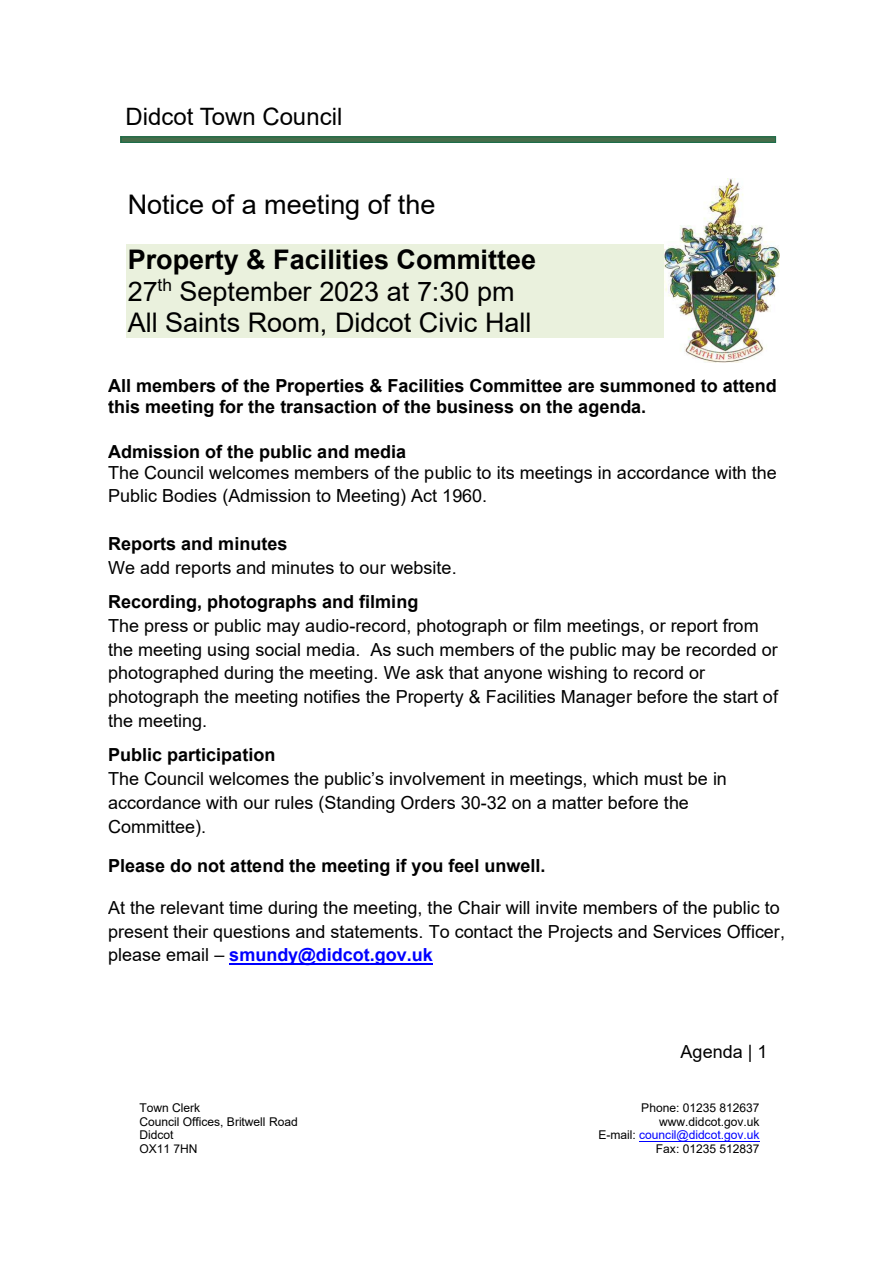
<style>
.page{position:relative;width:893px;height:1263px;background:#fff}
.page>*{position:absolute;margin:0;border:0;box-sizing:border-box;transform-origin:0 0}
.t1{font:27px/31px "Arial";color:#000}
.t2{font:24px "Arial";color:#000}
.t3{font:18px/23.9px "Arial";color:#000}
.t4{font:700 18px/20.7px "Arial";color:#000}
.t5{font:12px/13.8px "Arial";letter-spacing:-.005em;color:#000}
.s1{font-weight:700}
.s2{font-weight:700;color:#00f}
.s3{color:#00f}
</style>
<div class="page">
<hr style="left:639px;top:1141px;width:120px;height:1px;background:#00f">
<div style="left:125px;top:244px;width:563px;height:31px;background:#eaf1dd"></div>
<div style="left:125px;top:275px;width:563px;height:31px;background:#eaf1dd"></div>
<div style="left:125px;top:306px;width:563px;height:32px;background:#eaf1dd"></div>
<hr style="left:229px;top:963px;width:204px;height:2px;background:#00f">
<svg style="left:121px;top:136px;width:655px;height:7px;background:#386d4a"></svg>
<img style="left:664px;top:179px;width:115px;height:184px">
<h2 class="t2" style="left:125px;top:103px;width:219px">Didcot Town Council</h2>
<h1 class="t1" style="left:128px;top:190px;width:309px">Notice of a meeting of the</h1>
<h1 class="t1" style="left:128px;top:245px;width:410px"><span class="s1">Property &amp; Facilities Committee<br></span>27<sup>th</sup> September 2023 at 7:30 pm<br>All Saints Room, Didcot Civic Hall</h1>
<p class="t4" style="left:108px;top:376px;width:670px">All members of the Properties &amp; Facilities Committee are summoned to attend this meeting for the transaction of the business on the agenda.</p>
<p class="t4" style="left:108px;top:441px;width:300px">Admission of the public and media</p>
<p class="t3" style="left:108px;top:461px;width:670px">The Council welcomes members of the public to its meetings in accordance with the<br>Public Bodies (Admission to Meeting) Act 1960.</p>
<p class="t4" style="left:108px;top:533px;width:181px">Reports and minutes</p>
<p class="t3" style="left:108px;top:556px;width:350px">We add reports and minutes to our website.</p>
<p class="t4" style="left:108px;top:591px;width:312px">Recording, photographs and filming</p>
<p class="t3" style="left:108px;top:614px;width:671px">The press or public may audio-record, photograph or film meetings, or report from the meeting using social media. As such members of the public may be recorded or photographed during the meeting. We ask that anyone wishing to record or photograph the meeting notifies the Property &amp; Facilities Manager before the start of the meeting.</p>
<p class="t4" style="left:108px;top:745px;width:169px">Public participation</p>
<p class="t3" style="left:108px;top:767px;width:620px">The Council welcomes the public’s involvement in meetings, which must be in accordance with our rules (Standing Orders 30-32 on a matter before the<br>Committee).</p>
<p class="t4" style="left:108px;top:856px;width:439px">Please do not attend the meeting if you feel unwell.</p>
<p class="t3" style="left:108px;top:895px;width:678px">At the relevant time during the meeting, the Chair will invite members of the public to present their questions and statements. To contact the Projects and Services Officer, please email – <span class="s2">smundy@didcot.gov.uk</span></p>
<p class="t3" style="left:680px;top:1039px;width:88px">Agenda 1</p>
<p class="t5" style="left:139px;top:1101px;width:160px">Town Clerk<br>Council Offices, Britwell Road<br>Didcot<br>OX11 7HN</p>
<p class="t5" style="left:598px;top:1101px;width:163px;text-align:right">Phone: 01235 812637 www.didcot.gov.uk<br>E-mail: <span class="s3">council@didcot.gov.uk<br></span>Fax: 01235 512837</p>
</div>
